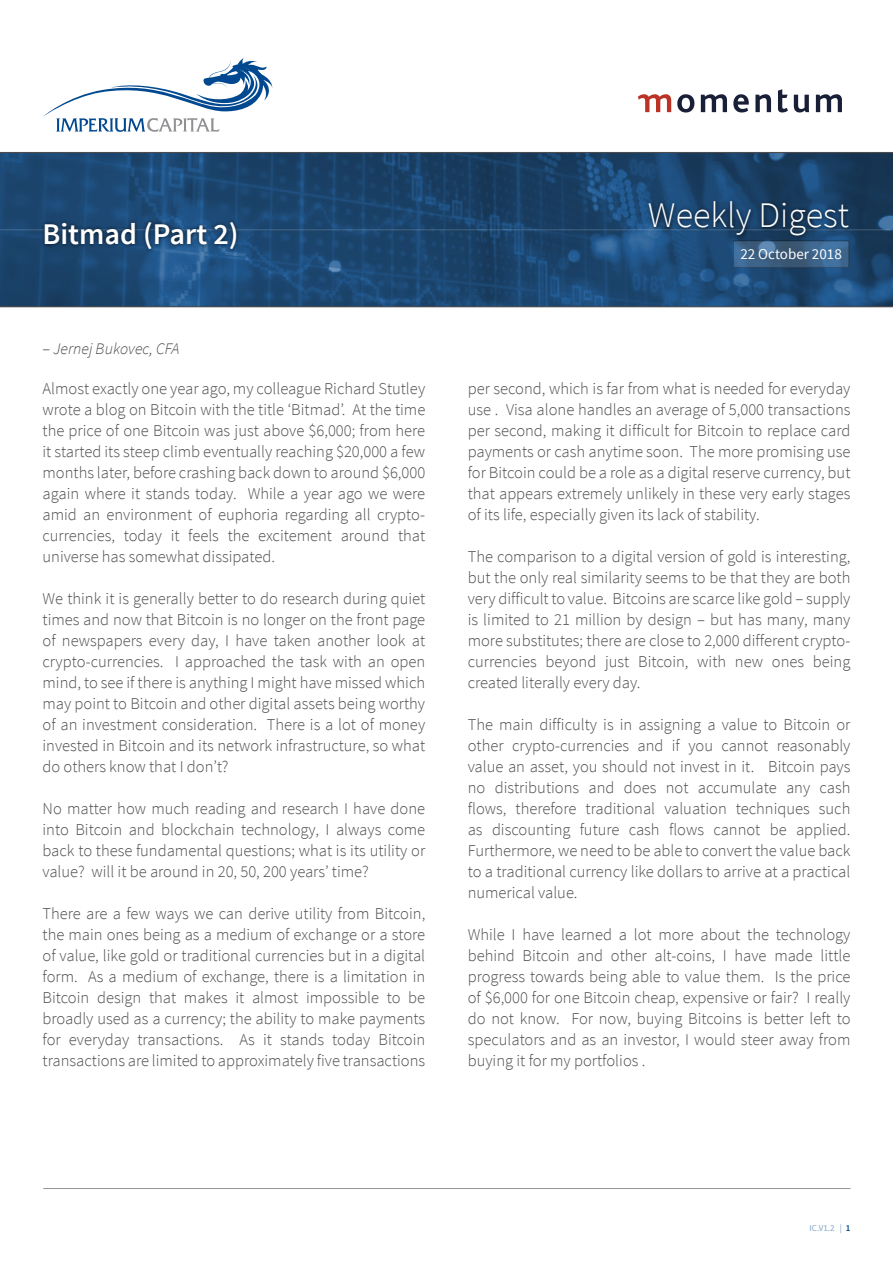
<style>
.page{position:relative;width:893px;height:1263px;background:#fff}
.page>*{position:absolute;margin:0;border:0;box-sizing:border-box;transform-origin:0 0}
.t1{font:300 36px "Source Sans Pro";color:#fff}
.t2{font:600 30px "Source Sans Pro";color:#fff}
.t3{font:300 16.5px/21px "Source Sans Pro";color:#4d4d4f;text-align:justify}
.t4{font:italic 300 16.2px "Source Sans Pro";color:#4d4d4f}
.t5{font:15px "Source Sans Pro";color:#fff}
.t6{font:9px "Source Sans Pro";color:#80a4c8}
.s1{font-style:normal}
.s2{font-weight:600;color:#004990}
</style>
<div class="page">
<svg style="left:0;top:153px;width:893px;height:153px;background:#1c4670"></svg>
<hr style="left:0;top:306px;width:893px;height:1px;background:#4d4d4f">
<hr style="left:0;top:152px;width:893px;height:1px;background:#4d4d4f">
<hr style="left:0;top:230px;width:893px;height:1px;background:#fff">
<svg style="left:638px;top:94px;width:33px;height:18px"></svg>
<svg style="left:701px;top:94px;width:26px;height:18px"></svg>
<svg style="left:733px;top:94px;width:16px;height:18px"></svg>
<svg style="left:755px;top:94px;width:16px;height:18px"></svg>
<svg style="left:778px;top:89px;width:10px;height:23px"></svg>
<svg style="left:794px;top:95px;width:15px;height:17px"></svg>
<svg style="left:816px;top:94px;width:26px;height:18px"></svg>
<svg style="left:677px;top:94px;width:17px;height:19px"></svg>
<svg style="left:43px;top:57px;width:230px;height:75px"></svg>
<div style="left:645px;top:197px;width:208px;height:43px;background:#000;opacity:.75"></div>
<svg style="left:735px;top:243px;width:112px;height:23px;background:#3f6489"></svg>
<hr style="left:43px;top:1188px;width:807px;height:1px;background:#939598">
<div style="left:41px;top:218px;width:200px;height:36px;background:#000;opacity:.75"></div>
<h2 class="t2" style="left:43px;top:215px;width:197px">Bitmad (Part 2)</h2>
<p class="t4" style="left:43px;top:338px;width:138px"><span class="s1">–</span> Jernej Bukovec, CFA</p>
<p class="t3" style="left:43px;top:378px;width:384px">Almost exactly one year ago, my colleague Richard Stutley wrote a blog on Bitcoin with the title ‘Bitmad’. At the time the price of one Bitcoin was just above $6,000; from here it started its steep climb eventually reaching $20,000 a few months later, before crashing back down to around $6,000 again where it stands today. While a year ago we were amid an environment of euphoria regarding all crypto&shy;currencies, today it feels the excitement around that universe has somewhat dissipated.</p>
<p class="t3" style="left:43px;top:588px;width:384px">We think it is generally better to do research during quiet times and now that Bitcoin is no longer on the front page of newspapers every day, I have taken another look at crypto-currencies. I approached the task with an open mind, to see if there is anything I might have missed which may point to Bitcoin and other digital assets being worthy of an investment consideration. There is a lot of money invested in Bitcoin and its network infrastructure, so what do others know that I don’t?</p>
<p class="t3" style="left:43px;top:798px;width:384px">No matter how much reading and research I have done into Bitcoin and blockchain technology, I always come back to these fundamental questions; what is its utility or value? will it be around in 20, 50, 200 years’ time?</p>
<p class="t3" style="left:43px;top:903px;width:384px">There are a few ways we can derive utility from Bitcoin, the main ones being as a medium of exchange or a store of value, like gold or traditional currencies but in a digital form. As a medium of exchange, there is a limitation in Bitcoin design that makes it almost impossible to be broadly used as a currency; the ability to make payments for everyday transactions. As it stands today Bitcoin transactions are limited to approximately five transactions</p>
<h1 class="t1" style="left:648px;top:194px;width:202px">Weekly Digest</h1>
<p class="t5" style="left:740px;top:245px;width:103px">22 October 2018</p>
<p class="t3" style="left:468px;top:378px;width:384px">per second, which is far from what is needed for everyday use . Visa alone handles an average of 5,000 transactions per second, making it difficult for Bitcoin to replace card payments or cash anytime soon. The more promising use for Bitcoin could be a role as a digital reserve currency, but that appears extremely unlikely in these very early stages of its life, especially given its lack of stability.</p>
<p class="t3" style="left:468px;top:546px;width:384px">The comparison to a digital version of gold is interesting, but the only real similarity seems to be that they are both very difficult to value. Bitcoins are scarce like gold – supply is limited to 21 million by design – but has many, many more substitutes; there are close to 2,000 different crypto&shy;currencies beyond just Bitcoin, with new ones being created literally every day.</p>
<p class="t3" style="left:468px;top:714px;width:384px">The main difficulty is in assigning a value to Bitcoin or other crypto-currencies and if you cannot reasonably value an asset, you should not invest in it. Bitcoin pays no distributions and does not accumulate any cash flows, therefore traditional valuation techniques such as discounting future cash flows cannot be applied.<br>Furthermore, we need to be able to convert the value back to a traditional currency like dollars to arrive at a practical numerical value.</p>
<p class="t3" style="left:468px;top:924px;width:384px">While I have learned a lot more about the technology behind Bitcoin and other alt-coins, I have made little progress towards being able to value them. Is the price of $6,000 for one Bitcoin cheap, expensive or fair? I really do not know. For now, buying Bitcoins is better left to speculators and as an investor, I would steer away from buying it for my portfolios .</p>
<p class="t6" style="left:810px;top:1223px;width:42px">IC.V1.2 | <span class="s2">1</span></p>
</div>
